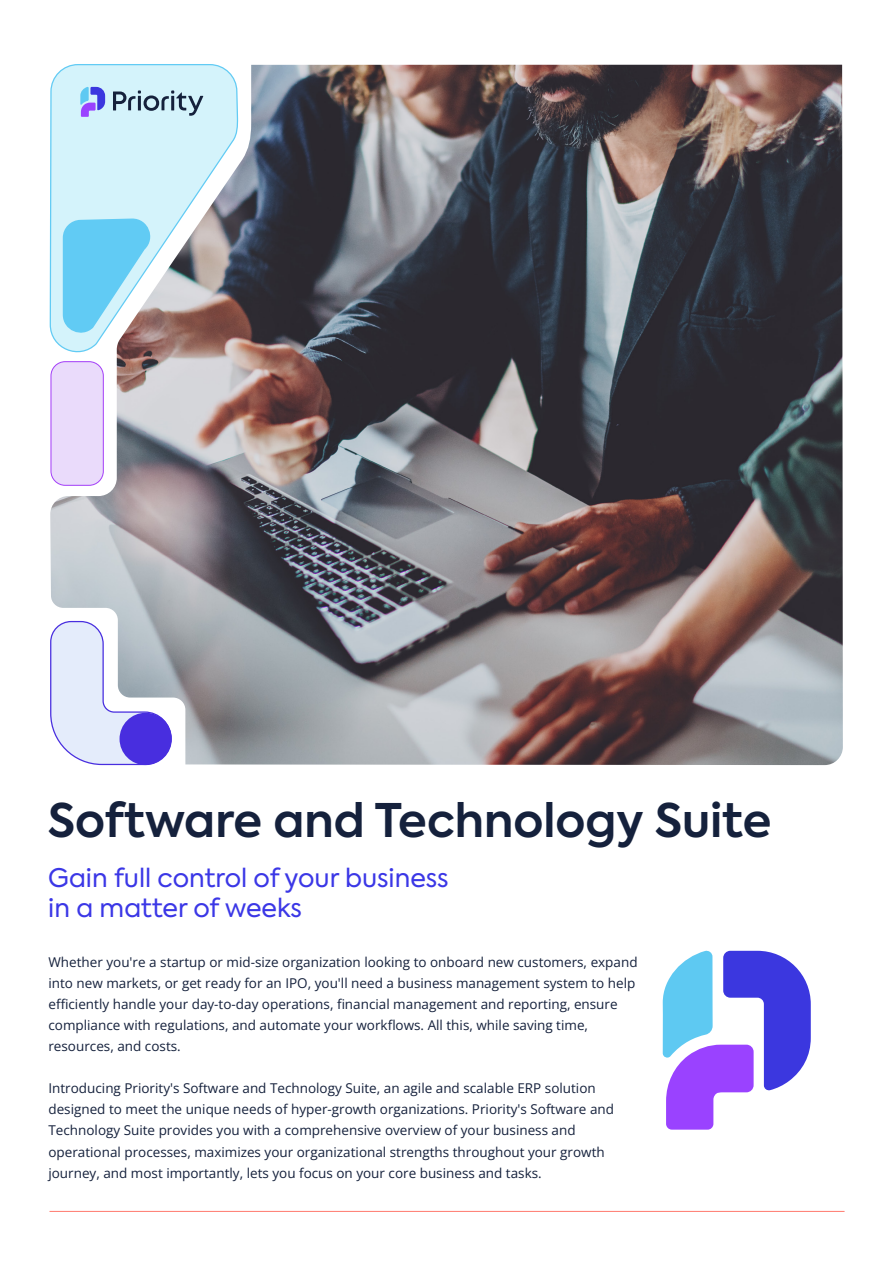
<style>
.page{position:relative;width:893px;height:1263px;background:#fff}
.page>*{position:absolute;margin:0;border:0;box-sizing:border-box;transform-origin:0 0}
.t1{font:600 46.05px "Axiforma";color:#15213c}
.t2{font:25.5px/30px "Axiforma";color:#3b37e6}
.t3{font:13.5px/21px "Open Sans";color:#15213c}
</style>
<div class="page">
<svg style="left:663px;top:950px;width:148px;height:179px"></svg>
<hr style="left:50px;top:1211px;width:794px;height:1px;background:#ff796d">
<img style="left:50px;top:65px;width:793px;height:700px">
<svg style="left:50px;top:620px;width:122px;height:146px"></svg>
<div style="left:120px;top:713px;width:52px;height:52px;background:#482edf;border-radius:50%"></div>
<h1 class="t1" style="left:48px;top:789px;width:725px">Software and Technology Suite</h1>
<h2 class="t2" style="left:48px;top:863px;width:402px">Gain full control of your business in a matter of weeks</h2>
<p class="t3" style="left:48px;top:952px;width:591px">Whether you're a startup or mid-size organization looking to onboard new customers, expand into new markets, or get ready for an IPO, you'll need a business management system to help efficiently handle your day-to-day operations, financial management and reporting, ensure compliance with regulations, and automate your workflows. All this, while saving time, resources, and costs.</p>
<p class="t3" style="left:48px;top:1078px;width:567px">Introducing Priority's Software and Technology Suite, an agile and scalable ERP solution designed to meet the unique needs of hyper-growth organizations. Priority's Software and Technology Suite provides you with a comprehensive overview of your business and operational processes, maximizes your organizational strengths throughout your growth journey, and most importantly, lets you focus on your core business and tasks.</p>
</div>
